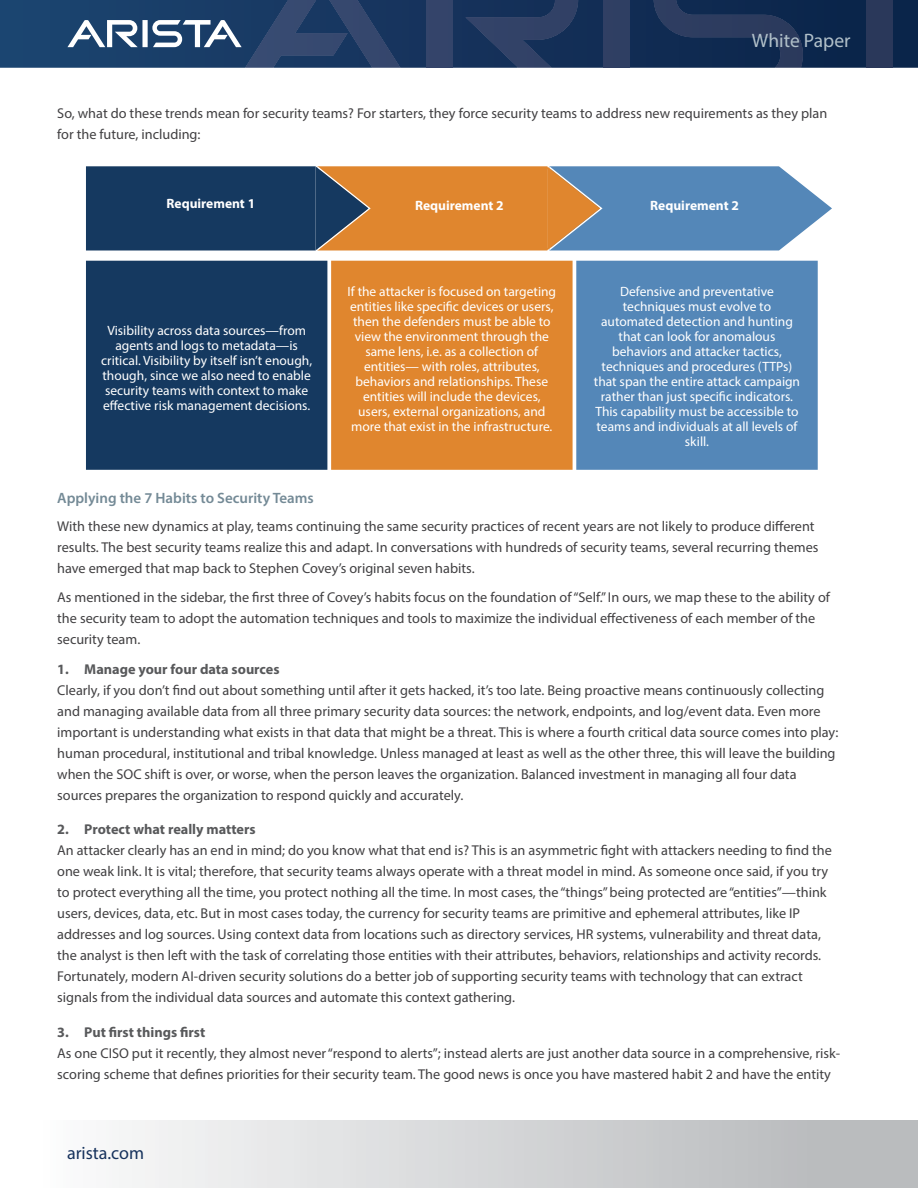
<style>
.page{position:relative;width:918px;height:1188px;background:#fff}
.page>*{position:absolute;margin:0;border:0;box-sizing:border-box;transform-origin:0 0}
.t1{font:19.5px "Myriad Pro";color:#b1c0c9}
.t2{font:18px "Myriad Pro";color:#16325c}
.t3{font:600 15px "Myriad Pro";color:#748a96}
.t4{font:14.25px/21px "Myriad Pro";color:#414042}
.t5{font:700 14.25px "Myriad Pro";color:#58595b}
.t6{font:13.5px/15px "Myriad Pro";color:#fff;text-align:center}
.t7{font:700 13.5px "Myriad Pro";color:#fff}
</style>
<div class="page">
<svg style="left:0;top:0;width:918px;height:68px;background:#13325a"></svg>
<div style="left:426px;top:0;width:26px;height:68px;background:#34446a"></div>
<svg style="left:465px;top:0;width:113px;height:68px;background:#22385f"></svg>
<svg style="left:67px;top:0;width:333px;height:68px;background:#334f75"></svg>
<div style="left:604px;top:0;width:26px;height:68px;background:#2f3f63"></div>
<svg style="left:654px;top:0;width:149px;height:68px;background:#1a3156"></svg>
<div style="left:867px;top:0;width:26px;height:68px;background:#2a385a"></div>
<div style="left:0;top:1120px;width:918px;height:68px;background:linear-gradient(to right,#fff,#b3b5b7)"></div>
<div style="left:550px;top:167px;width:228px;height:83px;background:#5487b8"></div>
<div style="left:549px;top:166px;width:230px;height:85px;border:2px solid #5487b8"></div>
<svg style="left:778px;top:166px;width:54px;height:85px"></svg>
<div style="left:318px;top:167px;width:228px;height:83px;background:#e0862e"></div>
<div style="left:318px;top:166px;width:229px;height:85px;border:2px solid #e0862e"></div>
<svg style="left:546px;top:166px;width:57px;height:85px"></svg>
<div style="left:87px;top:167px;width:228px;height:83px;background:#153960"></div>
<div style="left:86px;top:166px;width:229px;height:85px;border:2px solid #153960"></div>
<svg style="left:315px;top:166px;width:57px;height:85px"></svg>
<div style="left:87px;top:261px;width:240px;height:208px;background:#153960"></div>
<div style="left:86px;top:261px;width:241px;height:209px;border:2px solid #153960"></div>
<div style="left:332px;top:261px;width:240px;height:208px;background:#e0862e"></div>
<div style="left:331px;top:261px;width:242px;height:209px;border:2px solid #e0862e"></div>
<div style="left:577px;top:261px;width:240px;height:208px;background:#5487b8"></div>
<div style="left:576px;top:261px;width:242px;height:209px;border:2px solid #5487b8"></div>
<h1 class="t1" style="left:752px;top:29px;width:100px">White Paper</h1>
<p class="t4" style="left:57px;top:102px;width:772px">So, what do these trends mean for security teams? For starters, they force security teams to address new requirements as they plan for the future, including:</p>
<p class="t7" style="left:167px;top:195px;width:90px">Requirement 1</p>
<p class="t7" style="left:415px;top:197px;width:90px">Requirement 2</p>
<p class="t7" style="left:650px;top:197px;width:90px">Requirement 2</p>
<p class="t6" style="left:101px;top:322px;width:213px">Visibility across data sources—from agents and logs to metadata—is critical. Visibility by itself isn’t enough, though, since we also need to enable security teams with context to make effective risk management decisions.</p>
<p class="t6" style="left:348px;top:284px;width:210px">If the attacker is focused on targeting entities like specific devices or users, then the defenders must be able to view the environment through the same lens, i.e. as a collection of entities— with roles, attributes, behaviors and relationships. These entities will include the devices, users, external organizations, and more that exist in the infrastructure.</p>
<p class="t6" style="left:594px;top:284px;width:208px">Defensive and preventative techniques must evolve to automated detection and hunting that can look for anomalous behaviors and attacker tactics, techniques and procedures (TTPs) that span the entire attack campaign rather than just specific indicators.<br>This capability must be accessible to teams and individuals at all levels of skill.</p>
<p class="t3" style="left:57px;top:488px;width:258px">Applying the 7 Habits to Security Teams</p>
<p class="t4" style="left:57px;top:515px;width:763px">With these new dynamics at play, teams continuing the same security practices of recent years are not likely to produce different results. The best security teams realize this and adapt. In conversations with hundreds of security teams, several recurring themes have emerged that map back to Stephen Covey’s original seven habits.</p>
<p class="t4" style="left:57px;top:587px;width:774px">As mentioned in the sidebar, the first three of Covey’s habits focus on the foundation of “Self.” In ours, we map these to the ability of the security team to adopt the automation techniques and tools to maximize the individual effectiveness of each member of the security team.</p>
<p class="t5" style="left:57px;top:660px;width:224px">1. Manage your four data sources</p>
<p class="t4" style="left:57px;top:679px;width:783px">Clearly, if you don’t find out about something until after it gets hacked, it’s too late. Being proactive means continuously collecting and managing available data from all three primary security data sources: the network, endpoints, and log/event data. Even more important is understanding what exists in that data that might be a threat. This is where a fourth critical data source comes into play: human procedural, institutional and tribal knowledge. Unless managed at least as well as the other three, this will leave the building when the SOC shift is over, or worse, when the person leaves the organization. Balanced investment in managing all four data sources prepares the organization to respond quickly and accurately.</p>
<p class="t5" style="left:57px;top:820px;width:200px">2. Protect what really matters</p>
<p class="t4" style="left:57px;top:840px;width:776px">An attacker clearly has an end in mind; do you know what that end is? This is an asymmetric fight with attackers needing to find the one weak link. It is vital; therefore, that security teams always operate with a threat model in mind. As someone once said, if you try to protect everything all the time, you protect nothing all the time. In most cases, the “things” being protected are “entities”—think users, devices, data, etc. But in most cases today, the currency for security teams are primitive and ephemeral attributes, like IP addresses and log sources. Using context data from locations such as directory services, HR systems, vulnerability and threat data, the analyst is then left with the task of correlating those entities with their attributes, behaviors, relationships and activity records.<br>Fortunately, modern AI-driven security solutions do a better job of supporting security teams with technology that can extract signals from the individual data sources and automate this context gathering.</p>
<p class="t5" style="left:57px;top:1023px;width:150px">3. Put first things first</p>
<p class="t4" style="left:57px;top:1042px;width:784px">As one CISO put it recently, they almost never “respond to alerts”; instead alerts are just another data source in a comprehensive, risk&shy;scoring scheme that defines priorities for their security team. The good news is once you have mastered habit 2 and have the entity</p>
<p class="t2" style="left:67px;top:1142px;width:79px">arista.com</p>
</div>
